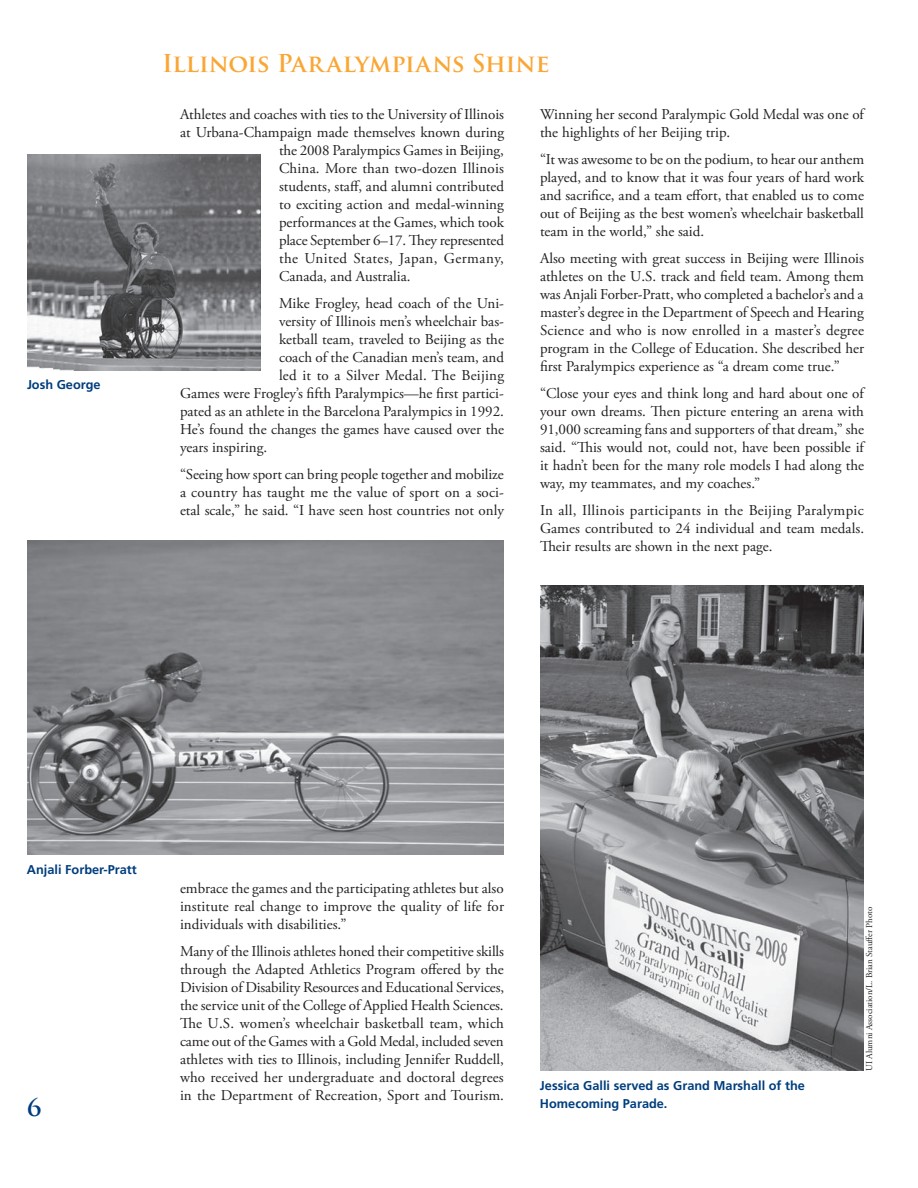
<style>
.page{position:relative;width:918px;height:1188px;background:#fff}
.page>*{position:absolute;margin:0;border:0;box-sizing:border-box;transform-origin:0 0}
.t1{font:700 24px "Trajan Pro";letter-spacing:-.01em;color:#faa634}
.t2{font:700 24px "Trajan Pro";color:#013d7d}
.t3{font:15px/18px "Adobe Garamond Pro";letter-spacing:-.01em;color:#231f20;text-align:justify}
.t4{font:700 12.75px/18px "Frutiger";color:#013d7d}
.t5{font:9px "Adobe Garamond Pro";letter-spacing:-.01em;color:#231f20}
</style>
<div class="page">
<img style="left:27px;top:154px;width:234px;height:216px">
<img style="left:27px;top:540px;width:477px;height:315px">
<img style="left:540px;top:585px;width:324px;height:486px">
<p class="t4" style="left:27px;top:376px;width:75px">Josh George</p>
<h1 class="t1" style="left:162px;top:48px;width:389px">Illinois Paralympians Shine</h1>
<p class="t3" style="left:540px;top:106px;width:327px">Winning her second Paralympic Gold Medal was one of the highlights of her Beijing trip.</p>
<p class="t3" style="left:540px;top:151px;width:326px">“It was awesome to be on the podium, to hear our anthem played, and to know that it was four years of hard work and sacrifice, and a team effort, that enabled us to come out of Beijing as the best women’s wheelchair basketball team in the world,” she said.</p>
<p class="t3" style="left:540px;top:250px;width:326px">Also meeting with great success in Beijing were Illinois athletes on the U.S. track and field team. Among them was Anjali Forber-Pratt, who completed a bachelor’s and a master’s degree in the Department of Speech and Hearing Science and who is now enrolled in a master’s degree program in the College of Education. She described her first Paralympics experience as “a dream come true.”</p>
<p class="t3" style="left:540px;top:385px;width:327px">“Close your eyes and think long and hard about one of your own dreams. Then picture entering an arena with 91,000 screaming fans and supporters of that dream,” she said. “This would not, could not, have been possible if it hadn’t been for the many role models I had along the way, my teammates, and my coaches.”</p>
<p class="t3" style="left:540px;top:502px;width:326px">In all, Illinois participants in the Beijing Paralympic Games contributed to 24 individual and team medals.<br>Their results are shown in the next page.</p>
<p class="t3" style="left:180px;top:106px;width:326px">Athletes and coaches with ties to the University of Illinois</p>
<p class="t3" style="left:180px;top:124px;width:326px">at Urbana-Champaign made themselves known during</p>
<p class="t3" style="left:279px;top:142px;width:226px">the 2008 Paralympics Games in Beijing,</p>
<p class="t3" style="left:279px;top:160px;width:226px">China. More than two-dozen Illinois</p>
<p class="t3" style="left:279px;top:178px;width:226px">students, staff, and alumni contributed</p>
<p class="t3" style="left:279px;top:196px;width:227px">to exciting action and medal-winning</p>
<p class="t3" style="left:279px;top:214px;width:227px">performances at the Games, which took</p>
<p class="t3" style="left:279px;top:232px;width:227px">place September 6–17. They represented</p>
<p class="t3" style="left:279px;top:250px;width:226px">the United States, Japan, Germany,</p>
<p class="t3" style="left:279px;top:268px;width:133px">Canada, and Australia.</p>
<p class="t3" style="left:279px;top:295px;width:226px">Mike Frogley, head coach of the Uni-</p>
<p class="t3" style="left:279px;top:313px;width:226px">versity of Illinois men’s wheelchair bas-</p>
<p class="t3" style="left:279px;top:331px;width:226px">ketball team, traveled to Beijing as the</p>
<p class="t3" style="left:279px;top:349px;width:227px">coach of the Canadian men’s team, and</p>
<p class="t3" style="left:279px;top:367px;width:227px">led it to a Silver Medal. The Beijing</p>
<p class="t3" style="left:180px;top:385px;width:325px">Games were Frogley’s fifth Paralympics—he first partici-</p>
<p class="t3" style="left:180px;top:403px;width:325px">pated as an athlete in the Barcelona Paralympics in 1992.</p>
<p class="t3" style="left:180px;top:421px;width:325px">He’s found the changes the games have caused over the</p>
<p class="t3" style="left:180px;top:439px;width:89px">years inspiring.</p>
<p class="t3" style="left:180px;top:466px;width:325px">“Seeing how sport can bring people together and mobilize a country has taught me the value of sport on a soci&shy;etal scale,” he said. “I have seen host countries not only</p>
<p class="t4" style="left:27px;top:860px;width:111px">Anjali Forber-Pratt</p>
<h1 class="t2" style="left:27px;top:1092px;width:16px">6</h1>
<p class="t3" style="left:180px;top:880px;width:325px">embrace the games and the participating athletes but also institute real change to improve the quality of life for individuals with disabilities.”</p>
<p class="t3" style="left:180px;top:943px;width:326px">Many of the Illinois athletes honed their competitive skills through the Adapted Athletics Program offered by the Division of Disability Resources and Educational Services, the service unit of the College of Applied Health Sciences.<br>The U.S. women’s wheelchair basketball team, which came out of the Games with a Gold Medal, included seven athletes with ties to Illinois, including Jennifer Ruddell, who received her undergraduate and doctoral degrees in the Department of Recreation, Sport and Tourism.</p>
<p class="t4" style="left:540px;top:1076px;width:266px">Jessica Galli served as Grand Marshall of the<br>Homecoming Parade.</p>
<p class="t5" style="left:864px;top:1071px;width:166px;rotate:-90deg">UI Alumni Association/L. Brian Stauffer Photo</p>
</div>
